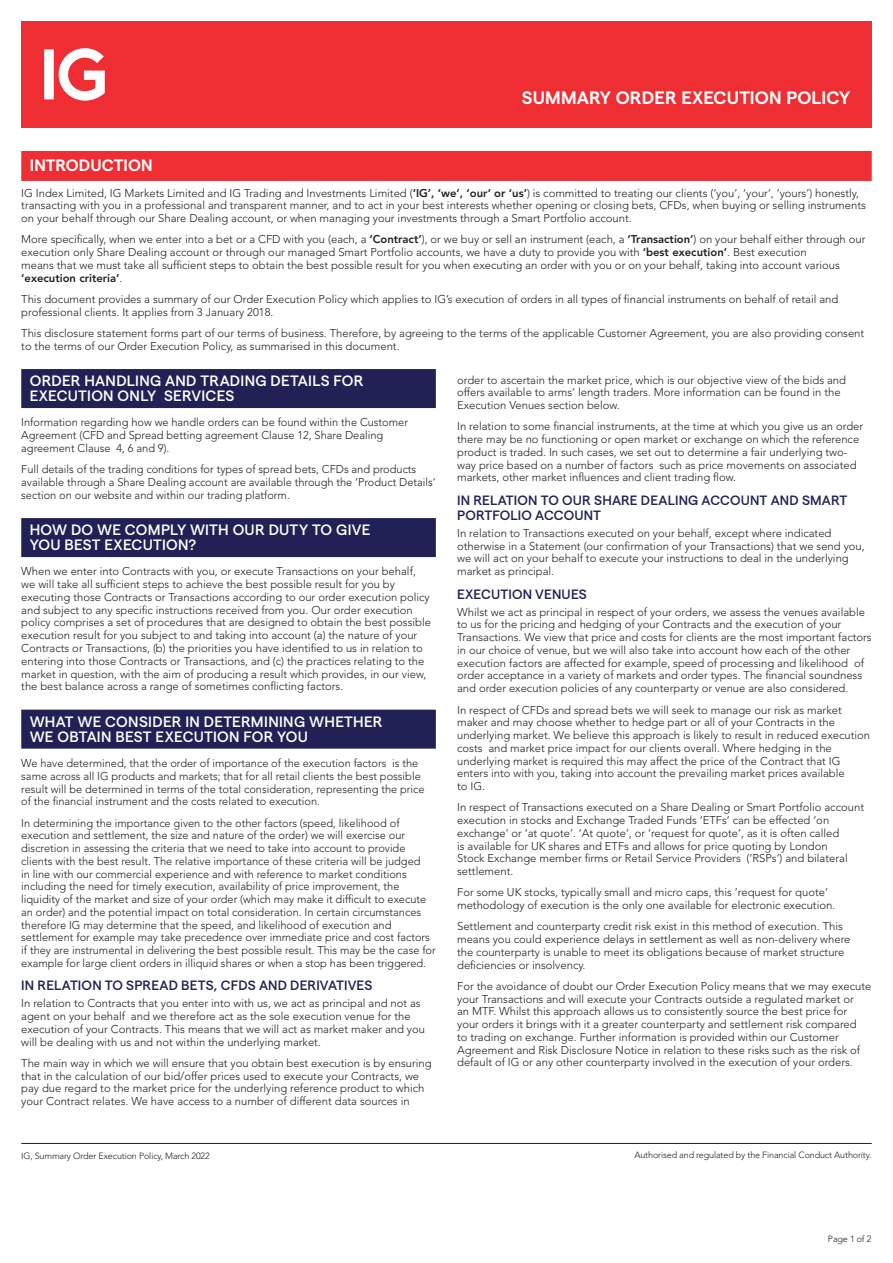
<style>
.page{position:relative;width:893px;height:1263px;background:#fff}
.page>*{position:absolute;margin:0;border:0;box-sizing:border-box;transform-origin:0 0}
.t1{font:600 18px "Matter SQ";letter-spacing:.01em;color:#fff}
.section_title__1_lin{font:600 16.5px "Matter SQ";letter-spacing:.005em;color:#fff}
.sub_title__level_1{font:500 15px/15px "Matter SQ";letter-spacing:.015em;color:#fff}
.sub_title__level_2{font:500 13.5px/15px "Matter SQ";letter-spacing:.01em;color:#212156}
.body_copy_span{font:300 11.25px/12.8px "Avenir LT Std";color:#231f20}
.body_copy{font:300 11.25px/12.8px "Avenir LT Std";color:#231f20}
.t2{font:300 9px "Avenir LT Std";letter-spacing:-.015em;color:#231f20}
.s1{font-weight:800}
</style>
<div class="page">
<hr style="left:21px;top:1143px;width:851px;height:1px;background:#231f20">
<div style="left:21px;top:21px;width:851px;height:107px;background:#ee2e33"></div>
<svg style="left:44px;top:48px;width:61px;height:53px"></svg>
<div style="left:21px;top:151px;width:851px;height:30px;background:#ee2e33"></div>
<div style="left:21px;top:369px;width:415px;height:39px;background:#212156"></div>
<div style="left:21px;top:518px;width:415px;height:39px;background:#212156"></div>
<div style="left:21px;top:710px;width:415px;height:39px;background:#212156"></div>
<h1 class="t1" style="left:522px;top:85px;width:330px">SUMMARY ORDER EXECUTION POLICY</h1>
<p class="section_title__1_lin" style="left:30px;top:153px;width:124px">INTRODUCTION</p>
<p class="body_copy" style="left:21px;top:186px;width:846px">IG Index Limited, IG Markets Limited and IG Trading and Investments Limited (<span class="s1">‘IG’, ‘we’, ‘our’ or ‘us’</span>) is committed to treating our clients (‘you’, ‘your’, ‘yours’) honestly, transacting with you in a professional and transparent manner, and to act in your best interests whether opening or closing bets, CFDs, when buying or selling instruments on your behalf through our Share Dealing account, or when managing your investments through a Smart Portfolio account.</p>
<p class="body_copy" style="left:21px;top:233px;width:846px">More specifically, when we enter into a bet or a CFD with you (each, a <span class="s1">‘Contract’</span>), or we buy or sell an instrument (each, a <span class="s1">‘Transaction’</span>) on your behalf either through our execution only Share Dealing account or through our managed Smart Portfolio accounts, we have a duty to provide you with <span class="s1">‘best execution’</span>. Best execution<br>means that we must take all sufficient steps to obtain the best possible result for you when executing an order with you or on your behalf, taking into account various <span class="s1">‘execution criteria’</span>.</p>
<p class="body_copy" style="left:21px;top:293px;width:819px">This document provides a summary of our Order Execution Policy which applies to IG’s execution of orders in all types of financial instruments on behalf of retail and professional clients. It applies from 3 January 2018.</p>
<p class="body_copy" style="left:21px;top:327px;width:844px">This disclosure statement forms part of our terms of business. Therefore, by agreeing to the terms of the applicable Customer Agreement, you are also providing consent to the terms of our Order Execution Policy, as summarised in this document.</p>
<p class="sub_title__level_1" style="left:30px;top:372px;width:335px">ORDER HANDLING AND TRADING DETAILS FOR<br>EXECUTION ONLY SERVICES</p>
<p class="body_copy_span" style="left:21px;top:416px;width:388px">Information regarding how we handle orders can be found within the Customer<br>Agreement (CFD and Spread betting agreement Clause 12, Share Dealing agreement Clause 4, 6 and 9).</p>
<p class="body_copy_span" style="left:21px;top:463px;width:416px">Full details of the trading conditions for types of spread bets, CFDs and products available through a Share Dealing account are available through the ‘Product Details’ section on our website and within our trading platform.</p>
<p class="sub_title__level_1" style="left:30px;top:521px;width:342px">HOW DO WE COMPLY WITH OUR DUTY TO GIVE<br>YOU BEST EXECUTION?</p>
<p class="body_copy_span" style="left:21px;top:565px;width:411px">When we enter into Contracts with you, or execute Transactions on your behalf, we will take all sufficient steps to achieve the best possible result for you by executing those Contracts or Transactions according to our order execution policy and subject to any specific instructions received from you. Our order execution policy comprises a set of procedures that are designed to obtain the best possible execution result for you subject to and taking into account (a) the nature of your Contracts or Transactions, (b) the priorities you have identified to us in relation to entering into those Contracts or Transactions, and (c) the practices relating to the market in question, with the aim of producing a result which provides, in our view, the best balance across a range of sometimes conflicting factors.</p>
<p class="sub_title__level_1" style="left:30px;top:712px;width:354px">WHAT WE CONSIDER IN DETERMINING WHETHER<br>WE OBTAIN BEST EXECUTION FOR YOU</p>
<p class="body_copy_span" style="left:21px;top:757px;width:405px">We have determined, that the order of importance of the execution factors is the same across all IG products and markets; that for all retail clients the best possible result will be determined in terms of the total consideration, representing the price of the financial instrument and the costs related to execution.</p>
<p class="body_copy_span" style="left:21px;top:816px;width:416px">In determining the importance given to the other factors (speed, likelihood of execution and settlement, the size and nature of the order) we will exercise our discretion in assessing the criteria that we need to take into account to provide clients with the best result. The relative importance of these criteria will be judged<br>in line with our commercial experience and with reference to market conditions including the need for timely execution, availability of price improvement, the liquidity of the market and size of your order (which may make it difficult to execute an order) and the potential impact on total consideration. In certain circumstances therefore IG may determine that the speed, and likelihood of execution and settlement for example may take precedence over immediate price and cost factors if they are instrumental in delivering the best possible result. This may be the case for example for large client orders in illiquid shares or when a stop has been triggered.</p>
<p class="sub_title__level_2" style="left:21px;top:977px;width:353px">IN RELATION TO SPREAD BETS, CFDS AND DERIVATIVES</p>
<p class="body_copy_span" style="left:21px;top:997px;width:405px">In relation to Contracts that you enter into with us, we act as principal and not as agent on your behalf and we therefore act as the sole execution venue for the execution of your Contracts. This means that we will act as market maker and you will be dealing with us and not within the underlying market.</p>
<p class="body_copy_span" style="left:21px;top:1056px;width:412px">The main way in which we will ensure that you obtain best execution is by ensuring that in the calculation of our bid/offer prices used to execute your Contracts, we pay due regard to the market price for the underlying reference product to which your Contract relates. We have access to a number of different data sources in</p>
<p class="body_copy_span" style="left:457px;top:373px;width:390px">order to ascertain the market price, which is our objective view of the bids and offers available to arms’ length traders. More information can be found in the<br>Execution Venues section below.</p>
<p class="body_copy_span" style="left:457px;top:420px;width:408px">In relation to some financial instruments, at the time at which you give us an order there may be no functioning or open market or exchange on which the reference product is traded. In such cases, we set out to determine a fair underlying two&shy;way price based on a number of factors such as price movements on associated markets, other market influences and client trading flow.</p>
<p class="sub_title__level_2" style="left:457px;top:492px;width:392px">IN RELATION TO OUR SHARE DEALING ACCOUNT AND SMART<br>PORTFOLIO ACCOUNT</p>
<p class="body_copy_span" style="left:457px;top:527px;width:409px">In relation to Transactions executed on your behalf, except where indicated otherwise in a Statement (our confirmation of your Transactions) that we send you, we will act on your behalf to execute your instructions to deal in the underlying market as principal.</p>
<p class="sub_title__level_2" style="left:457px;top:585px;width:131px">EXECUTION VENUES</p>
<p class="body_copy_span" style="left:457px;top:605px;width:416px">Whilst we act as principal in respect of your orders, we assess the venues available to us for the pricing and hedging of your Contracts and the execution of your Transactions. We view that price and costs for clients are the most important factors in our choice of venue, but we will also take into account how each of the other execution factors are affected for example, speed of processing and likelihood of order acceptance in a variety of markets and order types. The financial soundness and order execution policies of any counterparty or venue are also considered.</p>
<p class="body_copy_span" style="left:457px;top:703px;width:415px">In respect of CFDs and spread bets we will seek to manage our risk as market maker and may choose whether to hedge part or all of your Contracts in the underlying market. We believe this approach is likely to result in reduced execution costs and market price impact for our clients overall. Where hedging in the underlying market is required this may affect the price of the Contract that IG enters into with you, taking into account the prevailing market prices available<br>to IG.</p>
<p class="body_copy_span" style="left:457px;top:801px;width:408px">In respect of Transactions executed on a Share Dealing or Smart Portfolio account execution in stocks and Exchange Traded Funds ‘ETFs’ can be effected ‘on exchange’ or ‘at quote’. ‘At quote’, or ‘request for quote’, as it is often called<br>is available for UK shares and ETFs and allows for price quoting by London<br>Stock Exchange member firms or Retail Service Providers (‘RSPs’) and bilateral settlement.</p>
<p class="body_copy_span" style="left:457px;top:886px;width:380px">For some UK stocks, typically small and micro caps, this ‘request for quote’ methodology of execution is the only one available for electronic execution.</p>
<p class="body_copy_span" style="left:457px;top:920px;width:395px">Settlement and counterparty credit risk exist in this method of execution. This means you could experience delays in settlement as well as non-delivery where the counterparty is unable to meet its obligations because of market structure deficiencies or insolvency.</p>
<p class="body_copy_span" style="left:457px;top:979px;width:416px">For the avoidance of doubt our Order Execution Policy means that we may execute your Transactions and will execute your Contracts outside a regulated market or<br>an MTF. Whilst this approach allows us to consistently source the best price for your orders it brings with it a greater counterparty and settlement risk compared<br>to trading on exchange. Further information is provided within our Customer Agreement and Risk Disclosure Notice in relation to these risks such as the risk of default of IG or any other counterparty involved in the execution of your orders.</p>
<p class="t2" style="left:21px;top:1151px;width:190px">IG, Summary Order Execution Policy, March 2022</p>
<p class="t2" style="left:634px;top:1150px;width:238px">Authorised and regulated by the Financial Conduct Authority.</p>
<p class="t2" style="left:828px;top:1233px;width:45px">Page 1 of 2</p>
</div>
